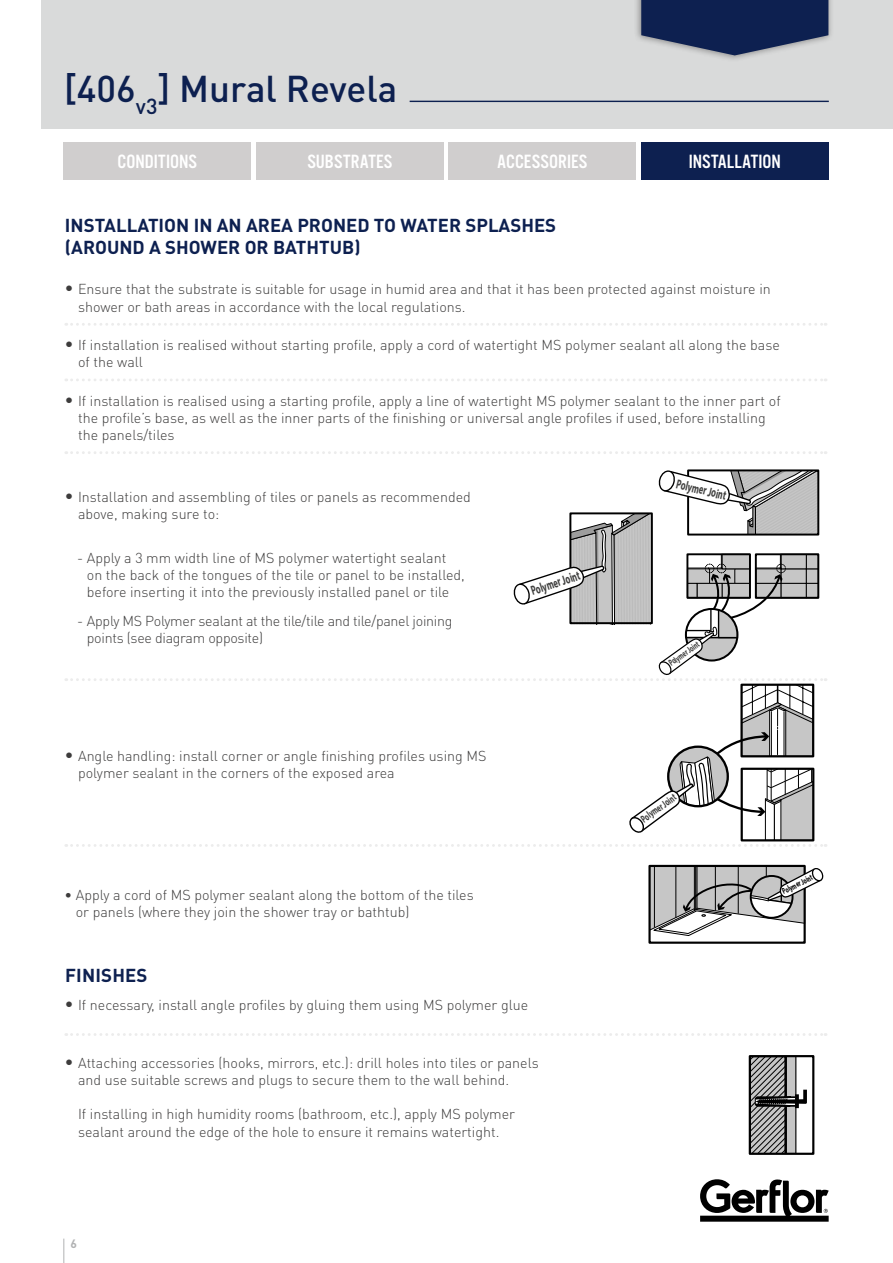
<style>
.page{position:relative;width:893px;height:1263px;background:#fff}
.page>*{position:absolute;margin:0;border:0;box-sizing:border-box;transform-origin:0 0}
.t1{font:500 36.9px "DIN Pro";color:#0d2050}
.t2{font:19.95px "Alternate Got No 3 D";color:#fff}
.t3{font:700 18.6px/22.2px "DIN Pro";color:#0d2050}
.t4{font:300 14.25px/17.1px "DIN Pro";color:#3d3c3c}
.t5{font:300 14.25px/17.1px "DIN Pro";letter-spacing:-.02em;color:#3d3c3c}
.t6{font:700 13.35px "Myriad Pro";color:#40403f;scale:.63 1}
.t7{font:700 13.2px "Myriad Pro";color:#40403f;scale:.63 1}
.t8{font:700 12px "DIN Pro";color:#b1b2b3}
.t9{font:700 10.65px "Myriad Pro";color:#40403f;scale:.63 1}
.t10{font:700 9.15px "Myriad Pro";color:#40403f;scale:.63 1}
.t11{font:700 8.55px "Myriad Pro";color:#000;scale:.63 1}
.s1{font-size:17.1px}
</style>
<div class="page">
<div style="left:42px;top:0;width:851px;height:129px;background:#d9dada"></div>
<svg style="left:63px;top:1238px;width:1px;height:25px"></svg>
<svg style="left:700px;top:1179px;width:129px;height:43px"></svg>
<svg style="left:66px;top:1033px;width:760px;height:3px"></svg>
<svg style="left:66px;top:451px;width:760px;height:3px"></svg>
<svg style="left:66px;top:323px;width:760px;height:3px"></svg>
<svg style="left:66px;top:379px;width:760px;height:2px"></svg>
<div style="left:449px;top:142px;width:187px;height:38px;background:#d0cece"></div>
<div style="left:641px;top:142px;width:187px;height:38px;background:#0d2050"></div>
<div style="left:256px;top:142px;width:187px;height:38px;background:#d0cece"></div>
<div style="left:64px;top:142px;width:187px;height:38px;background:#d0cece"></div>
<div style="left:634px;top:0;width:200px;height:62px;background:#3d3c3c;opacity:.5"></div>
<svg style="left:641px;top:0;width:187px;height:55px;background:#2e3e65"></svg>
<hr style="left:410px;top:101px;width:419px;height:1px;background:#0d2050">
<svg style="left:752px;top:1058px;width:55px;height:94px"></svg>
<div style="left:749px;top:1055px;width:65px;height:100px;border:2px solid #000"></div>
<div style="left:648px;top:865px;width:158px;height:79px;border:2px solid #000"></div>
<svg style="left:649px;top:865px;width:175px;height:72px"></svg>
<hr style="left:654px;top:866px;width:1px;height:61px;background:#000">
<svg style="left:66px;top:470px;width:760px;height:377px"></svg>
<h1 class="t1" style="left:64px;top:63px;width:335px">[406<sub>v3</sub>] Mural Revela</h1>
<h2 class="t2" style="left:118px;top:151px;width:81px">CONDITIONS</h2>
<h2 class="t2" style="left:307px;top:151px;width:87px">SUBSTRATES</h2>
<h2 class="t2" style="left:497px;top:151px;width:92px">ACCESSORIES</h2>
<h2 class="t2" style="left:689px;top:151px;width:94px">INSTALLATION</h2>
<h3 class="t3" style="left:65px;top:213px;width:493px">INSTALLATION IN AN AREA PRONED TO WATER SPLASHES (AROUND A SHOWER OR BATHTUB)</h3>
<p class="t4" style="left:78px;top:280px;width:694px;text-indent:-14px"><span class="s1">•</span> Ensure that the substrate is suitable for usage in humid area and that it has been protected against moisture in shower or bath areas in accordance with the local regulations.</p>
<p class="t4" style="left:78px;top:336px;width:703px;text-indent:-14px"><span class="s1">•</span> If installation is realised without starting profile, apply a cord of watertight MS polymer sealant all along the base of the wall</p>
<p class="t4" style="left:78px;top:391px;width:704px;text-indent:-14px"><span class="s1">•</span> If installation is realised using a starting profile, apply a line of watertight MS polymer sealant to the inner part of the profile’s base, as well as the inner parts of the finishing or universal angle profiles if used, before installing the panels/tiles</p>
<p class="t4" style="left:78px;top:488px;width:394px;text-indent:-14px"><span class="s1">•</span> Installation and assembling of tiles or panels as recommended above, making sure to:</p>
<p class="t4" style="left:87px;top:548px;width:379px;text-indent:-10px">- Apply a 3 mm width line of MS polymer watertight sealant on the back of the tongues of the tile or panel to be installed, before inserting it into the previously installed panel or tile</p>
<p class="t5" style="left:87px;top:612px;width:367px;text-indent:-10px">- Apply MS Polymer sealant at the tile/tile and tile/panel joining points (see diagram opposite)</p>
<p class="t4" style="left:78px;top:746px;width:410px;text-indent:-14px"><span class="s1">•</span> Angle handling: install corner or angle finishing profiles using MS polymer sealant in the corners of the exposed area</p>
<p class="t4" style="left:76px;top:886px;width:399px;text-indent:-11px">• Apply a cord of MS polymer sealant along the bottom of the tiles or panels (where they join the shower tray or bathtub)</p>
<h3 class="t3" style="left:65px;top:964px;width:84px">FINISHES</h3>
<p class="t7" style="left:529px;top:583px;width:82px;rotate:-18deg">Polymer Joint</p>
<p class="t4" style="left:64px;top:996px;width:465px"><span class="s1">•</span> If necessary, install angle profiles by gluing them using MS polymer glue</p>
<p class="t4" style="left:78px;top:1054px;width:462px;text-indent:-14px"><span class="s1">•</span> Attaching accessories (hooks, mirrors, etc.): drill holes into tiles or panels and use suitable screws and plugs to secure them to the wall behind.</p>
<p class="t4" style="left:78px;top:1105px;width:438px">If installing in high humidity rooms (bathroom, etc.), apply MS polymer sealant around the edge of the hole to ensure it remains watertight.</p>
<p class="t8" style="left:70px;top:1235px;width:8px">6</p>
<p class="t6" style="left:679px;top:475px;width:83px;rotate:14deg">Polymer Joint</p>
<p class="t10" style="left:666px;top:659px;width:58px;rotate:-36deg">Polymer Joint</p>
<p class="t9" style="left:638px;top:814px;width:66px;rotate:-36deg">Polymer Joint</p>
<p class="t11" style="left:780px;top:886px;width:54px;rotate:-26deg">Polymer Joint</p>
</div>
